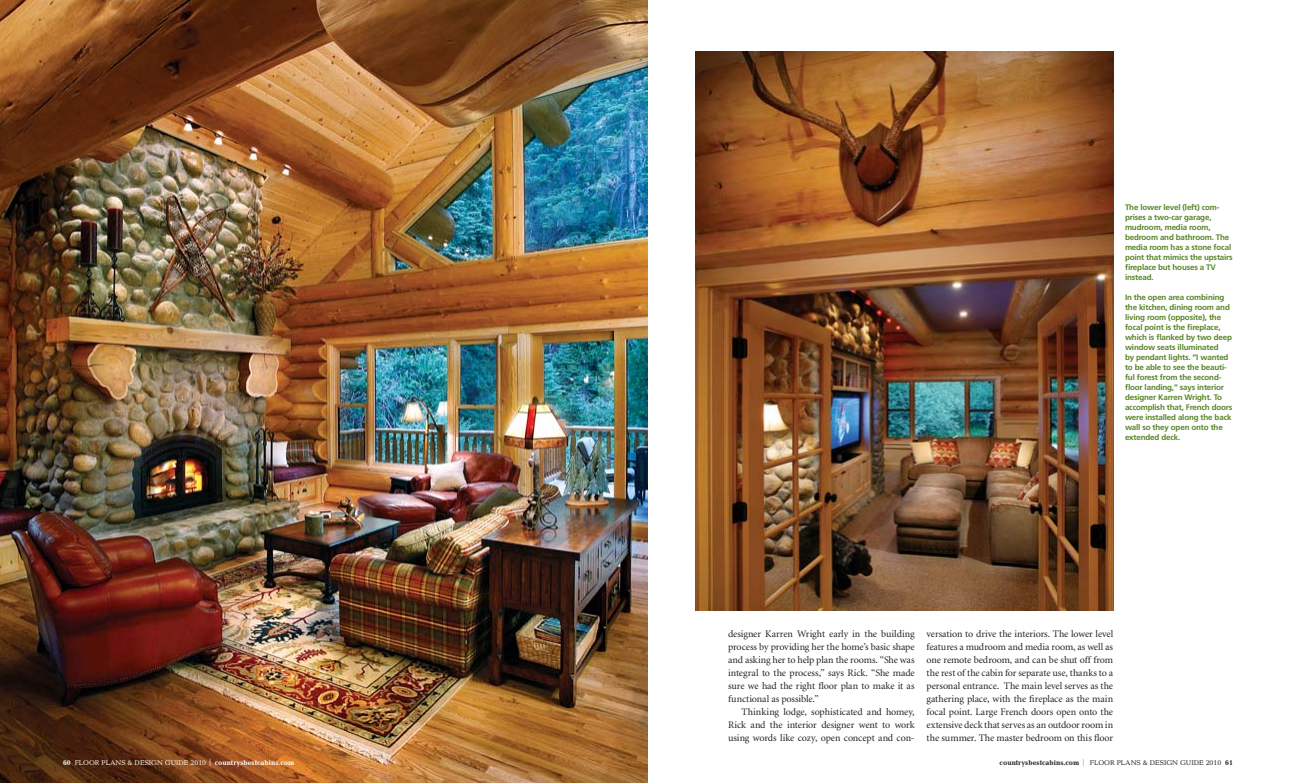
<style>
.page{position:relative;width:1296px;height:783px;background:#fff}
.page>*{position:absolute;margin:0;border:0;box-sizing:border-box;transform-origin:0 0}
.t1{font:10px/13px "Minion";letter-spacing:-.01em;color:#231f20;text-align:justify}
.t2{font:700 8px/10px "Frutiger";letter-spacing:-.02em;color:#588527}
.t3{font:7px "Candida";color:#fff}
.t4{font:7px "Candida";color:#231f20}
.s1{font-weight:700}
.s2{font-size:10.5px}
.s3{font-size:10.5px;color:#939598}
</style>
<div class="page">
<img style="left:0;top:0;width:648px;height:783px">
<img style="left:695px;top:52px;width:418px;height:558px">
<p class="t2" style="left:1125px;top:203px;width:109px">The lower level (left) com&shy;prises a two-car garage, mudroom, media room, bedroom and bathroom. The media room has a stone focal point that mimics the upstairs fireplace but houses a TV instead.</p>
<p class="t2" style="left:1125px;top:293px;width:109px">In the open area combining the kitchen, dining room and living room (opposite), the focal point is the fireplace, which is flanked by two deep window seats illuminated<br>by pendant lights. “I wanted to be able to see the beauti&shy;ful forest from the second&shy;floor landing,” says interior designer Karren Wright. To accomplish that, French doors were installed along the back wall so they open onto the extended deck.</p>
<p class="t1" style="left:728px;top:628px;width:188px">designer Karren Wright early in the building process by providing her the home’s basic shape and asking her to help plan the rooms. “She was integral to the process,” says Rick. “She made sure we had the right floor plan to make it as functional as possible.”</p>
<p class="t1" style="left:728px;top:706px;width:188px;text-indent:14px">Thinking lodge, sophisticated and homey, Rick and the interior designer went to work using words like cozy, open concept and con-</p>
<p class="t1" style="left:927px;top:628px;width:188px">versation to drive the interiors. The lower level features a mudroom and media room, as well as one remote bedroom, and can be shut off from the rest of the cabin for separate use, thanks to a personal entrance. The main level serves as the gathering place, with the fireplace as the main focal point. Large French doors open onto the extensive deck that serves as an outdoor room in the summer. The master bedroom on this floor</p>
<p class="t3" style="left:63px;top:760px;width:233px"><span class="s1">60</span> FLOOR PLANS &amp; DESIGN GUIDE 2010 <span class="s2">|</span> <span class="s1">countrysbestcabins.com</span></p>
<p class="t4" style="left:1000px;top:760px;width:235px"><span class="s1">countrysbestcabins.com</span> <span class="s3">|</span> FLOOR PLANS &amp; DESIGN GUIDE 2010 <span class="s1">61</span></p>
</div>
